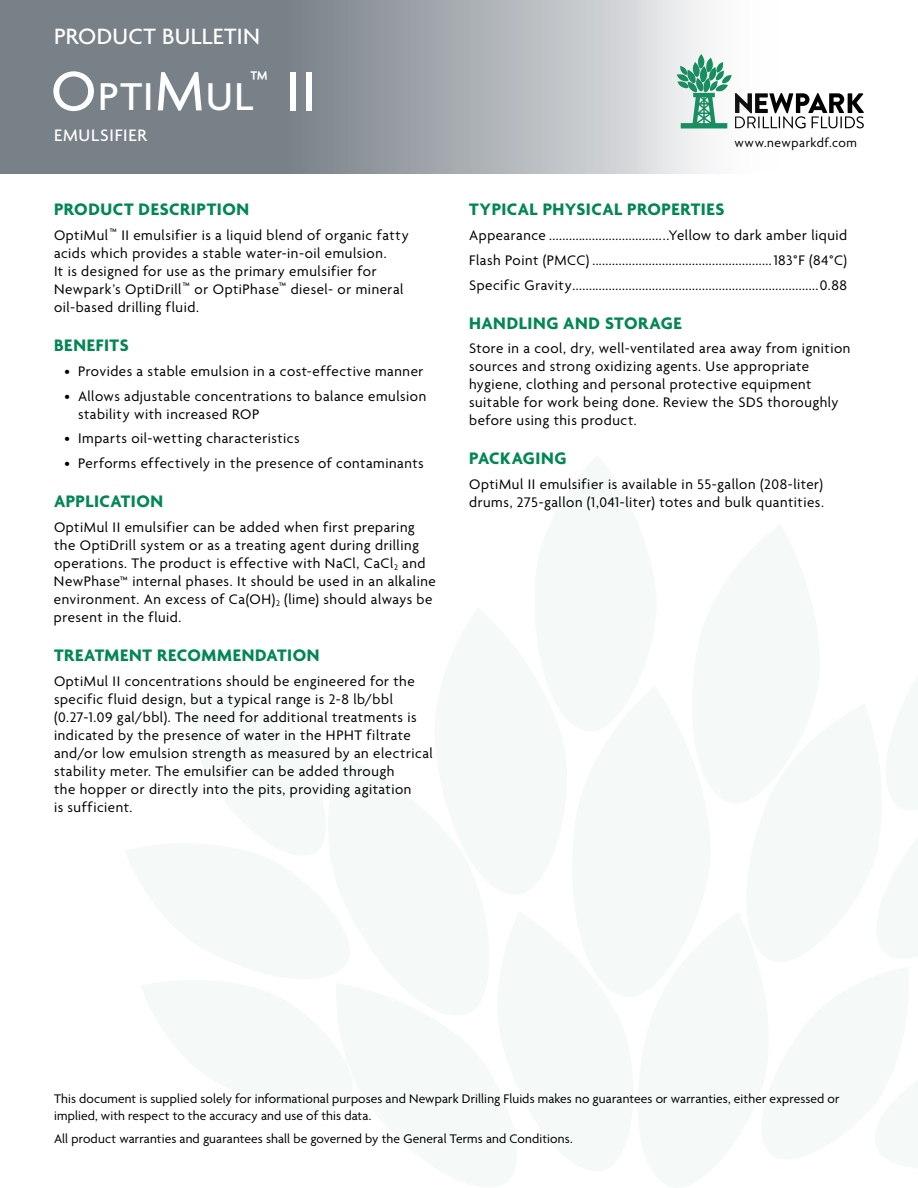
<style>
.page{position:relative;width:918px;height:1188px;background:#fff}
.page>*{position:absolute;margin:0;border:0;box-sizing:border-box;transform-origin:0 0}
.t1{font:500 42px "Agenda";color:#fff}
.t2{font:500 24px "Agenda";letter-spacing:.015em;color:#fff}
.t3{font:700 18px "Agenda";letter-spacing:.03em;color:#008752}
.t4{font:500 18px "Agenda";letter-spacing:.045em;color:#fff}
.t5{font:15px/18px "Agenda";letter-spacing:.035em;color:#000}
.t6{font:13.5px/16.5px "Agenda";letter-spacing:.01em;color:#000}
.t7{font:13.5px "Agenda";letter-spacing:.04em;color:#000}
.s1{font-size:60px}
.s2{font-size:18px}
.s3{font-size:19.5px}
</style>
<div class="page">
<svg style="left:781px;top:93px;width:83px;height:35px"></svg>
<svg style="left:0;top:0;width:781px;height:174px;background:#9fa6aa"></svg>
<h2 class="t2" style="left:54px;top:24px;width:208px">PRODUCT BULLETIN</h2>
<h1 class="t1" style="left:51px;top:74px;width:247px"><span class="s1">O</span>pti<span class="s1">M</span>ul<sup>™</sup> <span class="s1">II</span></h1>
<p class="t4" style="left:54px;top:126px;width:94px">EMULSIFIER</p>
<p class="t3" style="left:54px;top:200px;width:197px">PRODUCT DESCRIPTION</p>
<p class="t5" style="left:54px;top:227px;width:356px">OptiMul<span class="s2">™</span> II emulsifier is a liquid blend of organic fatty acids which provides a stable water-in-oil emulsion.<br>It is designed for use as the primary emulsifier for Newpark’s OptiDrill<span class="s2">™</span> or OptiPhase<span class="s2">™</span> diesel- or mineral oil-based drilling fluid.</p>
<p class="t3" style="left:54px;top:336px;width:76px">BENEFITS</p>
<p class="t5" style="left:64px;top:363px;width:360px">• Provides a stable emulsion in a cost-effective manner</p>
<p class="t5" style="left:78px;top:388px;width:350px;text-indent:-14px">• Allows adjustable concentrations to balance emulsion stability with increased ROP</p>
<p class="t5" style="left:64px;top:430px;width:237px">• Imparts oil-wetting characteristics</p>
<p class="t5" style="left:64px;top:455px;width:361px">• Performs effectively in the presence of contaminants</p>
<p class="t3" style="left:54px;top:492px;width:111px">APPLICATION</p>
<p class="t5" style="left:54px;top:519px;width:383px">OptiMul II emulsifier can be added when first preparing the OptiDrill system or as a treating agent during drilling operations. The product is effective with NaCl, CaCl<sub>2</sub> and NewPhase<span class="s3">™</span> internal phases. It should be used in an alkaline environment. An excess of Ca(OH)<sub>2</sub> (lime) should always be present in the fluid.</p>
<p class="t3" style="left:54px;top:645px;width:267px">TREATMENT RECOMMENDATION</p>
<p class="t5" style="left:54px;top:673px;width:380px">OptiMul II concentrations should be engineered for the specific fluid design, but a typical range is 2-8 lb/bbl (0.27-1.09 gal/bbl). The need for additional treatments is indicated by the presence of water in the HPHT filtrate and/or low emulsion strength as measured by an electrical stability meter. The emulsifier can be added through<br>the hopper or directly into the pits, providing agitation<br>is sufficient.</p>
<p class="t7" style="left:734px;top:136px;width:124px">www.newparkdf.com</p>
<p class="t3" style="left:469px;top:200px;width:257px">TYPICAL PHYSICAL PROPERTIES</p>
<p class="t5" style="left:469px;top:224px;width:380px;line-height:24.8px;text-align:justify">Appearance ....................................Yellow to dark amber liquid Flash Point (PMCC) ......................................................183°F (84°C)<br>Specific Gravity..........................................................................0.88</p>
<p class="t3" style="left:469px;top:313px;width:214px">HANDLING AND STORAGE</p>
<p class="t5" style="left:469px;top:341px;width:383px">Store in a cool, dry, well-ventilated area away from ignition sources and strong oxidizing agents. Use appropriate hygiene, clothing and personal protective equipment suitable for work being done. Review the SDS thoroughly before using this product.</p>
<p class="t3" style="left:469px;top:449px;width:99px">PACKAGING</p>
<p class="t5" style="left:469px;top:476px;width:356px">OptiMul II emulsifier is available in 55-gallon (208-liter) drums, 275-gallon (1,041-liter) totes and bulk quantities.</p>
<p class="t6" style="left:54px;top:1091px;width:787px">This document is supplied solely for informational purposes and Newpark Drilling Fluids makes no guarantees or warranties, either expressed or implied, with respect to the accuracy and use of this data.</p>
<p class="t6" style="left:54px;top:1131px;width:520px">All product warranties and guarantees shall be governed by the General Terms and Conditions.</p>
</div>
